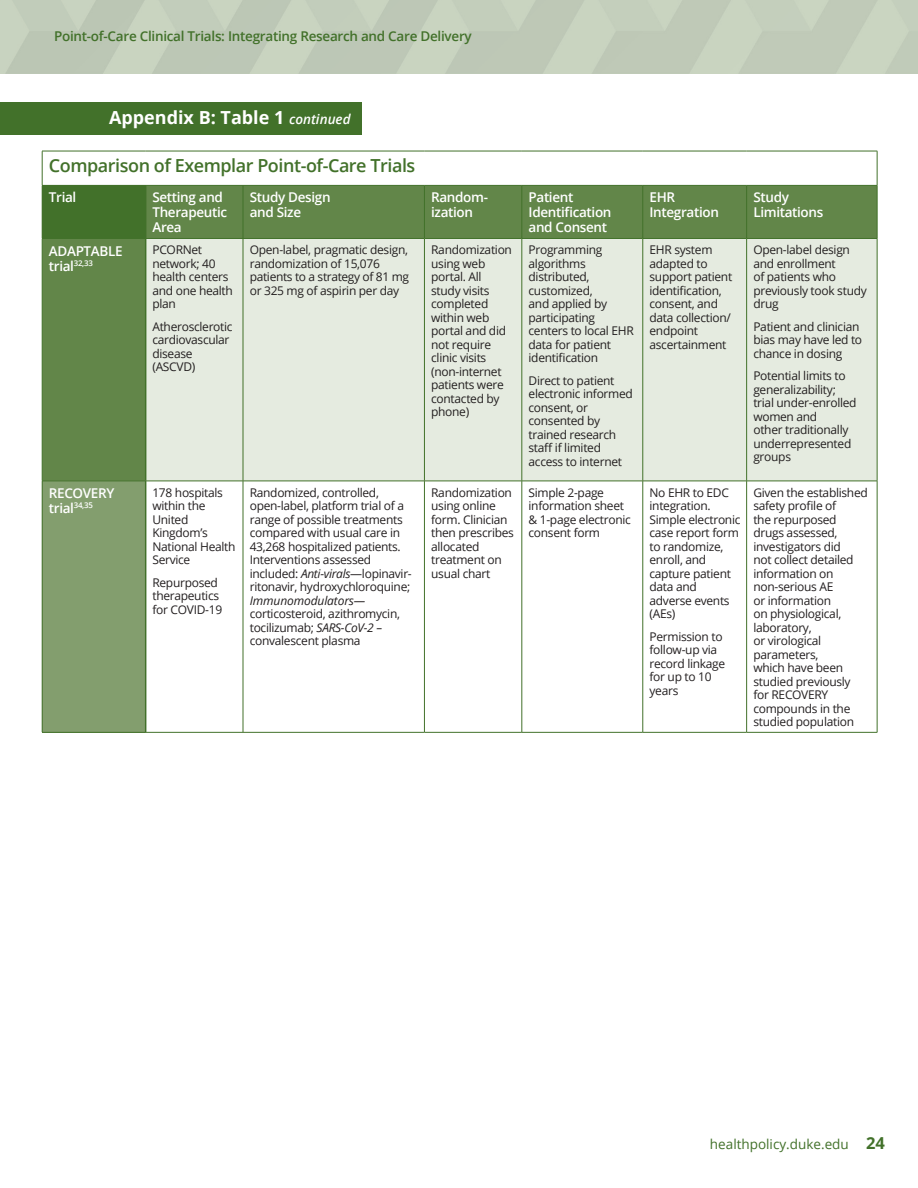
<style>
.page{position:relative;width:918px;height:1188px;background:#fff}
.page>*{position:absolute;margin:0;border:0;box-sizing:border-box;transform-origin:0 0}
.Paragraph_Style_1{font:600 18px "Open Sans";letter-spacing:-.025em;color:#42712a}
.Paragraph_Style_1-2{font:700 18px "Open Sans";color:#fff}
.t1{font:700 16.5px "Open Sans";color:#42712a}
.Paragraph_Style_1-3{font:600 13.5px/15px "Open Sans";letter-spacing:-.025em;color:#fff}
.t2{font:600 13.5px "Open Sans";letter-spacing:-.02em;color:#42712a}
.t3{font:13.5px "Open Sans";color:#42712a}
.Paragraph_Style_1-4{font:12px/13.5px "Open Sans";letter-spacing:-.025em;color:#231f20}
.s1{font-weight:600;font-style:italic;font-size:13.5px}
.s2{font-style:italic}
</style>
<div class="page">
<div style="left:0;top:0;width:918px;height:73px;background:#c0cab8"></div>
<div style="left:0;top:102px;width:362px;height:33px;background:#42712a"></div>
<svg style="left:43px;top:186px;width:834px;height:295px;background:#5f8446"></svg>
<div style="left:146px;top:239px;width:731px;height:242px;background:#e5ebe0"></div>
<div style="left:42px;top:481px;width:104px;height:251px;background:#839e6e"></div>
<hr style="left:42px;top:151px;width:104px;height:1px;background:#42712a">
<hr style="left:42px;top:151px;width:1px;height:34px;background:#42712a">
<hr style="left:146px;top:151px;width:97px;height:1px;background:#42712a">
<hr style="left:243px;top:151px;width:181px;height:1px;background:#42712a">
<hr style="left:424px;top:151px;width:98px;height:1px;background:#42712a">
<hr style="left:522px;top:151px;width:121px;height:1px;background:#42712a">
<hr style="left:643px;top:151px;width:104px;height:1px;background:#42712a">
<hr style="left:747px;top:151px;width:130px;height:1px;background:#42712a">
<hr style="left:877px;top:151px;width:1px;height:34px;background:#42712a">
<hr style="left:42px;top:185px;width:104px;height:1px;background:#42712a">
<hr style="left:42px;top:186px;width:1px;height:52px;background:#42712a">
<hr style="left:146px;top:185px;width:97px;height:1px;background:#42712a">
<hr style="left:243px;top:185px;width:181px;height:1px;background:#42712a">
<hr style="left:243px;top:186px;width:1px;height:52px;background:#42712a">
<hr style="left:424px;top:185px;width:98px;height:1px;background:#42712a">
<hr style="left:424px;top:186px;width:1px;height:52px;background:#42712a">
<hr style="left:522px;top:185px;width:121px;height:1px;background:#42712a">
<hr style="left:522px;top:186px;width:1px;height:52px;background:#42712a">
<hr style="left:643px;top:185px;width:104px;height:1px;background:#42712a">
<hr style="left:643px;top:186px;width:1px;height:52px;background:#42712a">
<hr style="left:747px;top:185px;width:130px;height:1px;background:#42712a">
<hr style="left:746px;top:186px;width:1px;height:52px;background:#42712a">
<hr style="left:877px;top:186px;width:1px;height:52px;background:#42712a">
<hr style="left:42px;top:238px;width:104px;height:1px;background:#42712a">
<hr style="left:42px;top:239px;width:1px;height:242px;background:#42712a">
<hr style="left:146px;top:238px;width:97px;height:1px;background:#42712a">
<hr style="left:243px;top:238px;width:181px;height:1px;background:#42712a">
<hr style="left:243px;top:239px;width:1px;height:242px;background:#42712a">
<hr style="left:424px;top:238px;width:98px;height:1px;background:#42712a">
<hr style="left:424px;top:239px;width:1px;height:242px;background:#42712a">
<hr style="left:522px;top:238px;width:121px;height:1px;background:#42712a">
<hr style="left:522px;top:239px;width:1px;height:242px;background:#42712a">
<hr style="left:643px;top:238px;width:104px;height:1px;background:#42712a">
<hr style="left:643px;top:239px;width:1px;height:242px;background:#42712a">
<hr style="left:747px;top:238px;width:130px;height:1px;background:#42712a">
<hr style="left:746px;top:239px;width:1px;height:242px;background:#42712a">
<hr style="left:877px;top:239px;width:1px;height:242px;background:#42712a">
<hr style="left:42px;top:481px;width:104px;height:1px;background:#42712a">
<hr style="left:42px;top:481px;width:1px;height:251px;background:#42712a">
<hr style="left:146px;top:481px;width:97px;height:1px;background:#42712a">
<hr style="left:243px;top:481px;width:181px;height:1px;background:#42712a">
<hr style="left:243px;top:481px;width:1px;height:251px;background:#42712a">
<hr style="left:424px;top:481px;width:98px;height:1px;background:#42712a">
<hr style="left:424px;top:481px;width:1px;height:251px;background:#42712a">
<hr style="left:522px;top:481px;width:121px;height:1px;background:#42712a">
<hr style="left:522px;top:481px;width:1px;height:251px;background:#42712a">
<hr style="left:643px;top:481px;width:104px;height:1px;background:#42712a">
<hr style="left:643px;top:481px;width:1px;height:251px;background:#42712a">
<hr style="left:747px;top:481px;width:130px;height:1px;background:#42712a">
<hr style="left:746px;top:481px;width:1px;height:251px;background:#42712a">
<hr style="left:877px;top:481px;width:1px;height:251px;background:#42712a">
<hr style="left:42px;top:732px;width:104px;height:1px;background:#42712a">
<hr style="left:146px;top:732px;width:97px;height:1px;background:#42712a">
<hr style="left:243px;top:732px;width:181px;height:1px;background:#42712a">
<hr style="left:424px;top:732px;width:98px;height:1px;background:#42712a">
<hr style="left:522px;top:732px;width:121px;height:1px;background:#42712a">
<hr style="left:643px;top:732px;width:104px;height:1px;background:#42712a">
<hr style="left:747px;top:732px;width:130px;height:1px;background:#42712a">
<hr style="left:145px;top:186px;width:1px;height:52px;background:#42712a">
<hr style="left:145px;top:239px;width:1px;height:242px;background:#42712a">
<hr style="left:145px;top:481px;width:1px;height:251px;background:#42712a">
<p class="t2" style="left:54px;top:27px;width:419px">Point-of-Care Clinical Trials: Integrating Research and Care Delivery</p>
<p class="Paragraph_Style_1-2" style="left:109px;top:104px;width:243px">Appendix B: Table 1 <span class="s1">continued</span></p>
<p class="Paragraph_Style_1" style="left:49px;top:153px;width:368px">Comparison of Exemplar Point-of-Care Trials</p>
<p class="Paragraph_Style_1-3" style="left:49px;top:190px;width:29px">Trial</p>
<p class="Paragraph_Style_1-3" style="left:152px;top:190px;width:76px">Setting and<br>Therapeutic<br>Area</p>
<p class="Paragraph_Style_1-3" style="left:250px;top:190px;width:82px">Study Design and Size</p>
<p class="Paragraph_Style_1-3" style="left:431px;top:190px;width:58px">Random&shy;ization</p>
<p class="Paragraph_Style_1-3" style="left:529px;top:190px;width:84px">Patient<br>Identification and Consent</p>
<p class="Paragraph_Style_1-3" style="left:650px;top:190px;width:71px">EHR<br>Integration</p>
<p class="Paragraph_Style_1-3" style="left:753px;top:190px;width:71px">Study<br>Limitations</p>
<p class="Paragraph_Style_1-3" style="left:49px;top:243px;width:75px">ADAPTABLE trial<sup>32,33</sup></p>
<p class="Paragraph_Style_1-4" style="left:152px;top:243px;width:82px">PCORNet network; 40 health centers and one health plan</p>
<p class="Paragraph_Style_1-4" style="left:152px;top:319px;width:82px">Atherosclerotic cardiovascular disease (ASCVD)</p>
<p class="Paragraph_Style_1-4" style="left:250px;top:243px;width:161px">Open-label, pragmatic design, randomization of 15,076 patients to a strategy of 81 mg or 325 mg of aspirin per day</p>
<p class="Paragraph_Style_1-4" style="left:431px;top:243px;width:82px">Randomization using web portal. All study visits completed within web portal and did not require clinic visits (non-internet patients were contacted by phone)</p>
<p class="Paragraph_Style_1-4" style="left:529px;top:243px;width:107px">Programming algorithms distributed, customized,<br>and applied by participating centers to local EHR data for patient identification</p>
<p class="Paragraph_Style_1-4" style="left:650px;top:243px;width:84px">EHR system adapted to support patient identification, consent, and data collection/ endpoint ascertainment</p>
<p class="Paragraph_Style_1-4" style="left:753px;top:243px;width:115px">Open-label design and enrollment<br>of patients who previously took study drug</p>
<p class="Paragraph_Style_1-4" style="left:753px;top:319px;width:110px">Patient and clinician bias may have led to chance in dosing</p>
<p class="Paragraph_Style_1-4" style="left:753px;top:369px;width:105px">Potential limits to generalizability; trial under-enrolled women and<br>other traditionally underrepresented groups</p>
<p class="Paragraph_Style_1-4" style="left:529px;top:373px;width:106px">Direct to patient electronic informed consent, or consented by trained research staff if limited access to internet</p>
<p class="Paragraph_Style_1-3" style="left:49px;top:485px;width:67px">RECOVERY trial<sup>34,35</sup></p>
<p class="Paragraph_Style_1-4" style="left:152px;top:485px;width:85px">178 hospitals within the<br>United<br>Kingdom’s<br>National Health<br>Service</p>
<p class="Paragraph_Style_1-4" style="left:152px;top:575px;width:71px">Repurposed therapeutics for COVID-19</p>
<p class="Paragraph_Style_1-4" style="left:250px;top:485px;width:164px">Randomized, controlled, open-label, platform trial of a range of possible treatments compared with usual care in<br>43,268 hospitalized patients.<br>Interventions assessed included: <span class="s2">Anti-virals</span>—lopinavir&shy;ritonavir, hydroxychloroquine;<br><span class="s2">Immunomodulators— </span>corticosteroid, azithromycin, tocilizumab; <span class="s2">SARS-CoV-2 – </span>convalescent plasma</p>
<p class="Paragraph_Style_1-4" style="left:431px;top:485px;width:84px">Randomization using online form. Clinician then prescribes allocated treatment on usual chart</p>
<p class="Paragraph_Style_1-4" style="left:529px;top:485px;width:104px">Simple 2-page information sheet &amp; 1-page electronic consent form</p>
<p class="Paragraph_Style_1-4" style="left:650px;top:485px;width:92px">No EHR to EDC integration.<br>Simple electronic case report form to randomize, enroll, and capture patient data and adverse events (AEs)</p>
<p class="Paragraph_Style_1-4" style="left:650px;top:629px;width:77px">Permission to follow-up via record linkage for up to 10 years</p>
<p class="Paragraph_Style_1-4" style="left:753px;top:485px;width:116px">Given the established safety profile of<br>the repurposed drugs assessed, investigators did<br>not collect detailed information on non-serious AE<br>or information<br>on physiological, laboratory,<br>or virological parameters,<br>which have been studied previously for RECOVERY compounds in the studied population</p>
<p class="t3" style="left:710px;top:1135px;width:140px">healthpolicy.duke.edu</p>
<p class="t1" style="left:866px;top:1132px;width:20px">24</p>
</div>
